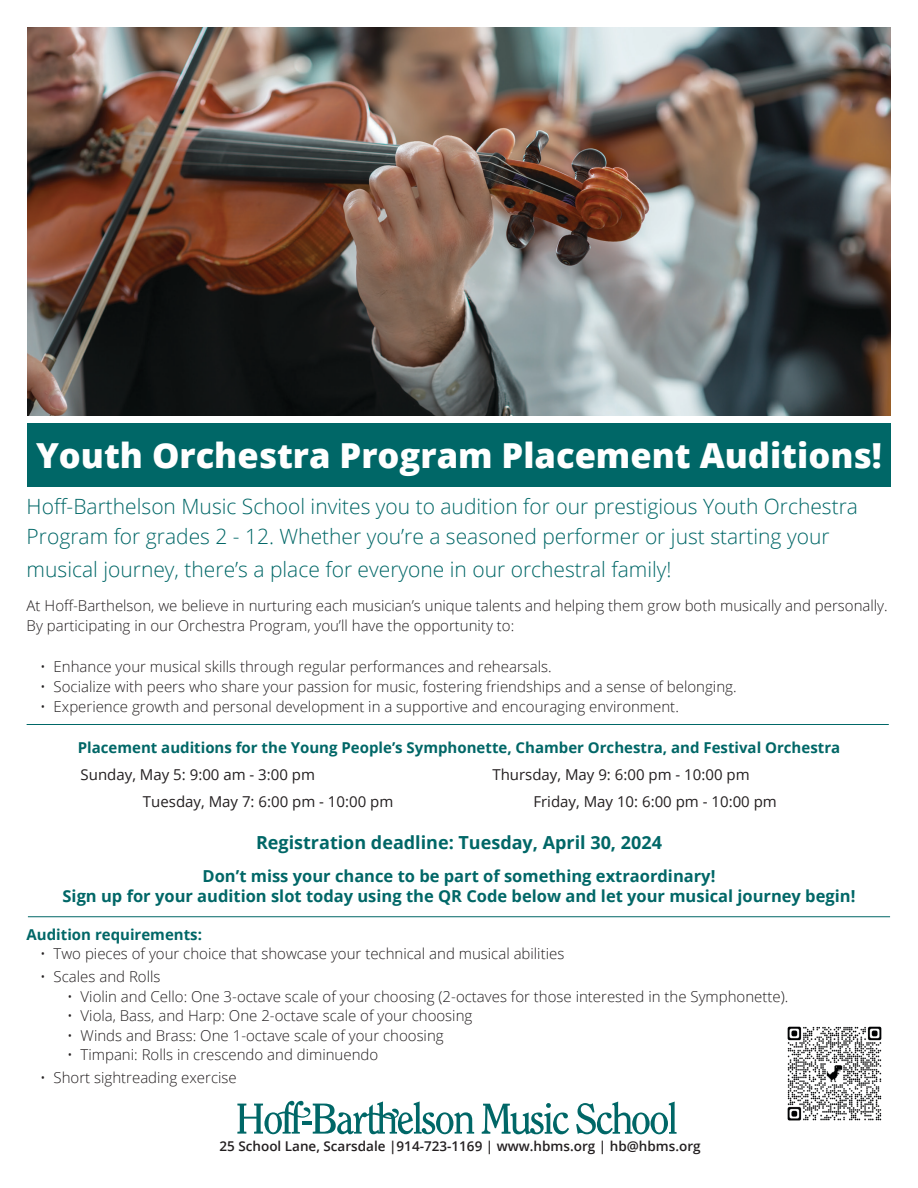
<style>
.page{position:relative;width:918px;height:1188px;background:#fff}
.page>*{position:absolute;margin:0;border:0;box-sizing:border-box;transform-origin:0 0}
.t1{font:800 34.5px "Open Sans";color:#fff}
.t2{font:300 21px/30px "Open Sans";color:#006767}
.t3{font:700 18px "Open Sans";color:#006767}
.t4{font:700 16.5px "Open Sans";color:#006767}
.t5{font:300 15px/20.2px "Open Sans";color:#231f20}
.t6{font:700 15px "Open Sans";color:#006767}
.t7{font:15px "Open Sans";color:#231f20}
.t8{font:600 13.5px "Open Sans";color:#231f20}
</style>
<div class="page">
<div style="left:27px;top:423px;width:864px;height:64px;background:#006767"></div>
<img style="left:27px;top:28px;width:864px;height:388px">
<svg style="left:482px;top:1103px;width:87px;height:31px"></svg>
<svg style="left:576px;top:1102px;width:101px;height:32px"></svg>
<svg style="left:237px;top:1101px;width:237px;height:33px"></svg>
<img style="left:787px;top:1026px;width:95px;height:95px">
<hr style="left:27px;top:724px;width:862px;height:1px;background:#006767">
<hr style="left:28px;top:916px;width:862px;height:1px;background:#006767">
<p class="t1" style="left:36px;top:430px;width:847px">Youth Orchestra Program Placement Auditions!</p>
<p class="t2" style="left:27px;top:491px;width:833px">Hoff-Barthelson Music School invites you to audition for our prestigious Youth Orchestra<br>Program for grades 2 - 12. Whether you’re a seasoned performer or just starting your</p>
<p class="t2" style="left:27px;top:554px;width:646px">musical journey, there’s a place for everyone in our orchestral family!</p>
<p class="t5" style="left:27px;top:595px;width:863px">At Hoff-Barthelson, we believe in nurturing each musician’s unique talents and helping them grow both musically and personally.<br>By participating in our Orchestra Program, you’ll have the opportunity to:</p>
<p class="t5" style="left:40px;top:656px;width:513px">• Enhance your musical skills through regular performances and rehearsals.</p>
<p class="t5" style="left:40px;top:676px;width:698px">• Socialize with peers who share your passion for music, fostering friendships and a sense of belonging.</p>
<p class="t5" style="left:40px;top:696px;width:640px">• Experience growth and personal development in a supportive and encouraging environment.</p>
<p class="t6" style="left:78px;top:736px;width:764px">Placement auditions for the Young People’s Symphonette, Chamber Orchestra, and Festival Orchestra</p>
<p class="t7" style="left:81px;top:764px;width:236px">Sunday, May 5: 9:00 am - 3:00 pm</p>
<p class="t7" style="left:492px;top:764px;width:259px">Thursday, May 9: 6:00 pm - 10:00 pm</p>
<p class="t7" style="left:143px;top:791px;width:252px">Tuesday, May 7: 6:00 pm - 10:00 pm</p>
<p class="t7" style="left:533px;top:791px;width:245px">Friday, May 10: 6:00 pm - 10:00 pm</p>
<p class="t3" style="left:256px;top:830px;width:407px">Registration deadline: Tuesday, April 30, 2024</p>
<p class="t4" style="left:203px;top:865px;width:514px">Don’t miss your chance to be part of something extraordinary!</p>
<p class="t4" style="left:63px;top:885px;width:794px">Sign up for your audition slot today using the QR Code below and let your musical journey begin!</p>
<p class="t6" style="left:27px;top:924px;width:177px">Audition requirements:</p>
<p class="t5" style="left:40px;top:943px;width:526px">• Two pieces of your choice that showcase your technical and musical abilities</p>
<p class="t5" style="left:40px;top:966px;width:122px">• Scales and Rolls</p>
<p class="t5" style="left:67px;top:986px;width:723px">• Violin and Cello: One 3-octave scale of your choosing (2-octaves for those interested in the Symphonette).</p>
<p class="t5" style="left:67px;top:1005px;width:407px">• Viola, Bass, and Harp: One 2-octave scale of your choosing</p>
<p class="t5" style="left:67px;top:1025px;width:378px">• Winds and Brass: One 1-octave scale of your choosing</p>
<p class="t5" style="left:67px;top:1044px;width:313px">• Timpani: Rolls in crescendo and diminuendo</p>
<p class="t5" style="left:40px;top:1067px;width:198px">• Short sightreading exercise</p>
<p class="t8" style="left:220px;top:1137px;width:483px">25 School Lane, Scarsdale |914-723-1169 | www.hbms.org | hb@hbms.org</p>
</div>
